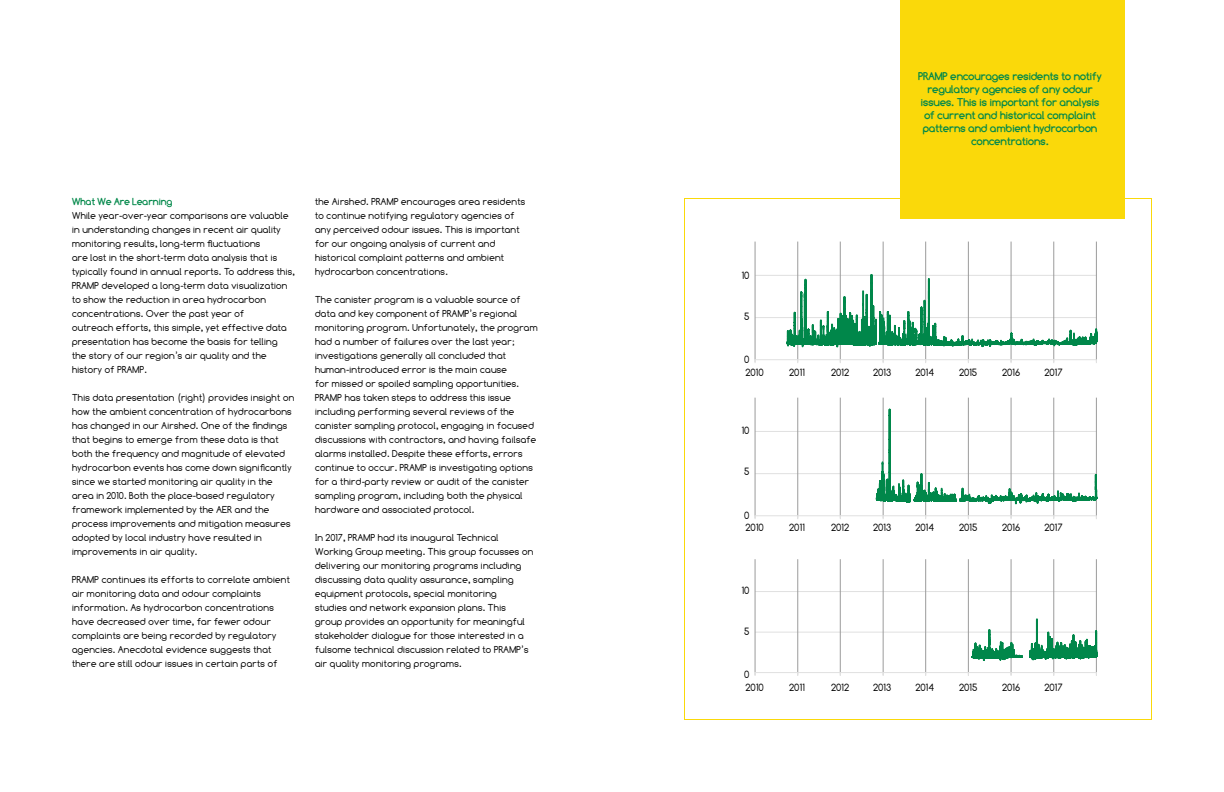
<style>
.page{position:relative;width:1224px;height:792px;background:#fff}
.page>*{position:absolute;margin:0;border:0;box-sizing:border-box;transform-origin:0 0}
.t1{font:700 11px/13px "Comfortaa";color:#02884a;text-align:center}
.t2{font:10.5px/12.7px "Comfortaa";color:#000}
.t3{font:10px/14px "Comfortaa";color:#000}
.t4{font:700 10px "Comfortaa";color:#02884a}
</style>
<div class="page">
<div style="left:900px;top:0;width:225px;height:219px;background:#fad90a"></div>
<hr style="left:755px;top:317px;width:341px;height:1px;background:#e0e0e0">
<hr style="left:755px;top:275px;width:341px;height:1px;background:#e0e0e0">
<hr style="left:755px;top:242px;width:1px;height:118px;background:#9b9b9b">
<hr style="left:798px;top:242px;width:1px;height:118px;background:#9b9b9b">
<hr style="left:840px;top:242px;width:1px;height:118px;background:#9b9b9b">
<hr style="left:883px;top:242px;width:1px;height:118px;background:#9b9b9b">
<hr style="left:925px;top:242px;width:1px;height:118px;background:#9b9b9b">
<hr style="left:968px;top:242px;width:1px;height:118px;background:#9b9b9b">
<hr style="left:1011px;top:242px;width:1px;height:118px;background:#9b9b9b">
<hr style="left:1054px;top:242px;width:1px;height:118px;background:#9b9b9b">
<hr style="left:1096px;top:242px;width:1px;height:118px;background:#9b9b9b">
<hr style="left:755px;top:359px;width:341px;height:1px;background:#e0e0e0">
<svg style="left:786px;top:273px;width:312px;height:75px"></svg>
<hr style="left:755px;top:473px;width:341px;height:1px;background:#e0e0e0">
<hr style="left:755px;top:431px;width:341px;height:1px;background:#e0e0e0">
<hr style="left:755px;top:398px;width:1px;height:118px;background:#9b9b9b">
<hr style="left:798px;top:398px;width:1px;height:118px;background:#9b9b9b">
<hr style="left:840px;top:398px;width:1px;height:118px;background:#9b9b9b">
<hr style="left:883px;top:398px;width:1px;height:118px;background:#9b9b9b">
<hr style="left:925px;top:398px;width:1px;height:118px;background:#9b9b9b">
<hr style="left:968px;top:398px;width:1px;height:118px;background:#9b9b9b">
<hr style="left:1011px;top:398px;width:1px;height:118px;background:#9b9b9b">
<hr style="left:1054px;top:398px;width:1px;height:118px;background:#9b9b9b">
<hr style="left:1096px;top:398px;width:1px;height:118px;background:#9b9b9b">
<hr style="left:755px;top:515px;width:341px;height:1px;background:#e0e0e0">
<svg style="left:875px;top:408px;width:223px;height:97px"></svg>
<hr style="left:755px;top:632px;width:341px;height:1px;background:#e0e0e0">
<hr style="left:755px;top:591px;width:341px;height:1px;background:#e0e0e0">
<hr style="left:755px;top:559px;width:1px;height:114px;background:#9b9b9b">
<hr style="left:798px;top:559px;width:1px;height:114px;background:#9b9b9b">
<hr style="left:840px;top:559px;width:1px;height:114px;background:#9b9b9b">
<hr style="left:883px;top:559px;width:1px;height:114px;background:#9b9b9b">
<hr style="left:925px;top:559px;width:1px;height:114px;background:#9b9b9b">
<hr style="left:968px;top:559px;width:1px;height:114px;background:#9b9b9b">
<hr style="left:1011px;top:559px;width:1px;height:114px;background:#9b9b9b">
<hr style="left:1054px;top:559px;width:1px;height:114px;background:#9b9b9b">
<hr style="left:1096px;top:559px;width:1px;height:114px;background:#9b9b9b">
<hr style="left:755px;top:672px;width:341px;height:1px;background:#e0e0e0">
<svg style="left:970px;top:618px;width:128px;height:44px"></svg>
<p class="t4" style="left:72px;top:196px;width:102px">What We Are Learning</p>
<p class="t3" style="left:72px;top:209px;width:225px">While year-over-year comparisons are valuable in understanding changes in recent air quality monitoring results, long-term fluctuations<br>are lost in the short-term data analysis that is typically found in annual reports. To address this, PRAMP developed a long-term data visualization to show the reduction in area hydrocarbon concentrations. Over the past year of<br>outreach efforts, this simple, yet effective data presentation has become the basis for telling<br>the story of our region’s air quality and the history of PRAMP.</p>
<p class="t3" style="left:72px;top:391px;width:224px">This data presentation (right) provides insight on how the ambient concentration of hydrocarbons has changed in our Airshed. One of the findings that begins to emerge from these data is that both the frequency and magnitude of elevated hydrocarbon events has come down significantly since we started monitoring air quality in the area in 2010. Both the place-based regulatory framework implemented by the AER and the process improvements and mitigation measures adopted by local industry have resulted in improvements in air quality.</p>
<p class="t3" style="left:72px;top:573px;width:220px">PRAMP continues its efforts to correlate ambient air monitoring data and odour complaints information. As hydrocarbon concentrations have decreased over time, far fewer odour complaints are being recorded by regulatory agencies. Anecdotal evidence suggests that there are still odour issues in certain parts of</p>
<p class="t3" style="left:315px;top:195px;width:212px">the Airshed. PRAMP encourages area residents to continue notifying regulatory agencies of any perceived odour issues. This is important for our ongoing analysis of current and historical complaint patterns and ambient hydrocarbon concentrations.</p>
<p class="t3" style="left:315px;top:293px;width:224px">The canister program is a valuable source of data and key component of PRAMP’s regional monitoring program. Unfortunately, the program had a number of failures over the last year; investigations generally all concluded that human-introduced error is the main cause<br>for missed or spoiled sampling opportunities.<br>PRAMP has taken steps to address this issue including performing several reviews of the canister sampling protocol, engaging in focused discussions with contractors, and having failsafe alarms installed. Despite these efforts, errors continue to occur. PRAMP is investigating options for a third-party review or audit of the canister sampling program, including both the physical hardware and associated protocol.</p>
<p class="t3" style="left:315px;top:531px;width:220px">In 2017, PRAMP had its inaugural Technical Working Group meeting. This group focusses on delivering our monitoring programs including discussing data quality assurance, sampling equipment protocols, special monitoring<br>studies and network expansion plans. This group provides an opportunity for meaningful stakeholder dialogue for those interested in a fulsome technical discussion related to PRAMP’s air quality monitoring programs.</p>
<p class="t1" style="left:919px;top:70px;width:185px">PRAMP encourages residents to notify regulatory agencies of any odour issues. This is important for analysis of current and historical complaint patterns and ambient hydrocarbon concentrations.</p>
<p class="t2" style="left:742px;top:269px;width:9px">10</p>
<p class="t2" style="left:745px;top:310px;width:7px">5</p>
<p class="t2" style="left:745px;top:353px;width:21px">0<br>2010</p>
<p class="t2" style="left:742px;top:424px;width:9px">10</p>
<p class="t2" style="left:745px;top:465px;width:7px">5</p>
<p class="t2" style="left:745px;top:509px;width:21px">0<br>2010</p>
<p class="t2" style="left:742px;top:584px;width:9px">10</p>
<p class="t2" style="left:745px;top:625px;width:7px">5</p>
<p class="t2" style="left:745px;top:668px;width:21px">0<br>2010</p>
<p class="t2" style="left:790px;top:366px;width:17px">2011</p>
<p class="t2" style="left:831px;top:366px;width:19px">2012</p>
<p class="t2" style="left:874px;top:366px;width:19px">2013</p>
<p class="t2" style="left:916px;top:366px;width:20px">2014</p>
<p class="t2" style="left:959px;top:366px;width:20px">2015</p>
<p class="t2" style="left:1003px;top:366px;width:19px">2016</p>
<p class="t2" style="left:1045px;top:366px;width:19px">2017</p>
<p class="t2" style="left:790px;top:521px;width:17px">2011</p>
<p class="t2" style="left:831px;top:521px;width:19px">2012</p>
<p class="t2" style="left:874px;top:521px;width:19px">2013</p>
<p class="t2" style="left:916px;top:521px;width:20px">2014</p>
<p class="t2" style="left:959px;top:521px;width:20px">2015</p>
<p class="t2" style="left:1003px;top:521px;width:19px">2016</p>
<p class="t2" style="left:1045px;top:521px;width:19px">2017</p>
<p class="t2" style="left:790px;top:681px;width:17px">2011</p>
<p class="t2" style="left:831px;top:681px;width:19px">2012</p>
<p class="t2" style="left:874px;top:681px;width:19px">2013</p>
<p class="t2" style="left:916px;top:681px;width:20px">2014</p>
<p class="t2" style="left:959px;top:681px;width:20px">2015</p>
<p class="t2" style="left:1003px;top:681px;width:19px">2016</p>
<p class="t2" style="left:1045px;top:681px;width:19px">2017</p>
</div>
